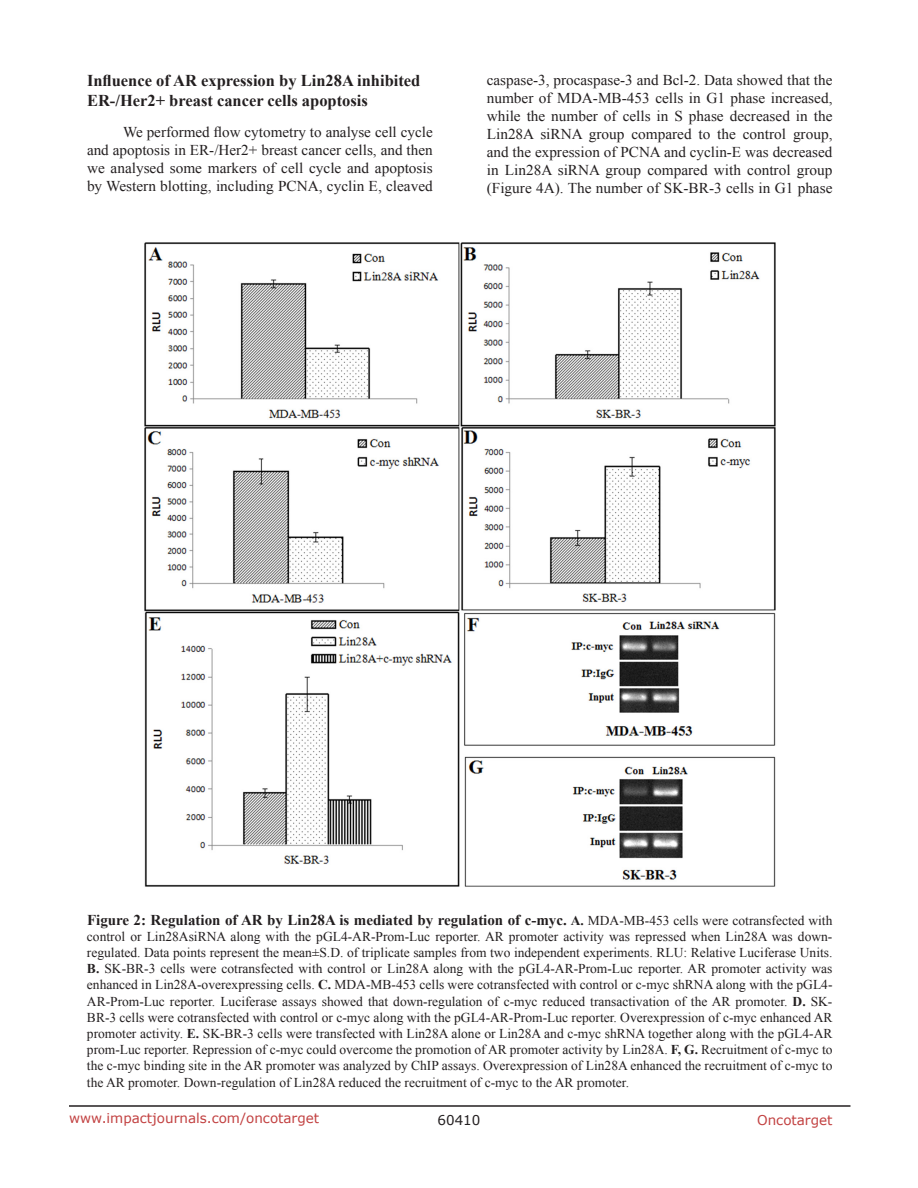
<style>
.page{position:relative;width:918px;height:1188px;background:#fff}
.page>*{position:absolute;margin:0;border:0;box-sizing:border-box;transform-origin:0 0}
.t1{font:700 16.5px/19.8px "Times New Roman";color:#231f20}
.t2{font:15px/18px "Times New Roman";color:#231f20;text-align:justify}
.t3{font:700 15px "Times New Roman";color:#231f20}
.t4{font:13.5px/16.2px "Times New Roman";color:#231f20;text-align:justify}
.t5{font:13.5px "Verdana";color:#c24141}
.t6{font:13.5px "Verdana";color:#231f20}
.s1{font-size:13.5px}
.s2{font-weight:400;font-size:13.5px}
.s3{font-weight:700}
</style>
<div class="page">
<hr style="left:69px;top:1105px;width:781px;height:2px;background:#231f20">
<img style="left:144px;top:242px;width:632px;height:645px">
<p class="t1" style="left:87px;top:70px;width:335px">Influence of AR expression by Lin28A inhibited<br>ER-/Her2+ breast cancer cells apoptosis</p>
<p class="t2" style="left:87px;top:123px;width:347px;text-indent:36px">We performed flow cytometry to analyse cell cycle and apoptosis in ER-/Her2+ breast cancer cells, and then we analysed some markers of cell cycle and apoptosis by Western blotting, including PCNA, cyclin E, cleaved</p>
<p class="t2" style="left:487px;top:71px;width:347px">caspase-3, procaspase-3 and Bcl-2. Data showed that the number of MDA-MB-453 cells in G1 phase increased, while the number of cells in S phase decreased in the Lin28A siRNA group compared to the control group, and the expression of PCNA and cyclin-E was decreased in Lin28A siRNA group compared with control group (Figure 4A). The number of SK-BR-3 cells in G1 phase</p>
<p class="t3" style="left:87px;top:909px;width:747px">Figure 2: Regulation of AR by Lin28A is mediated by regulation of c-myc. <span class="s1">A.</span> <span class="s2">MDA-MB-453 cells were cotransfected with</span></p>
<p class="t4" style="left:87px;top:928px;width:747px">control or Lin28AsiRNA along with the pGL4-AR-Prom-Luc reporter. AR promoter activity was repressed when Lin28A was down&shy;regulated. Data points represent the mean±S.D. of triplicate samples from two independent experiments. RLU: Relative Luciferase Units.<br><span class="s3">B.</span> SK-BR-3 cells were cotransfected with control or Lin28A along with the pGL4-AR-Prom-Luc reporter. AR promoter activity was enhanced in Lin28A-overexpressing cells. <span class="s3">C.</span> MDA-MB-453 cells were cotransfected with control or c-myc shRNA along with the pGL4- AR-Prom-Luc reporter. Luciferase assays showed that down-regulation of c-myc reduced transactivation of the AR promoter. <span class="s3">D.</span> SK-BR-3 cells were cotransfected with control or c-myc along with the pGL4-AR-Prom-Luc reporter. Overexpression of c-myc enhanced AR promoter activity. <span class="s3">E.</span> SK-BR-3 cells were transfected with Lin28A alone or Lin28A and c-myc shRNA together along with the pGL4-AR prom-Luc reporter. Repression of c-myc could overcome the promotion of AR promoter activity by Lin28A. <span class="s3">F, G.</span> Recruitment of c-myc to the c-myc binding site in the AR promoter was analyzed by ChIP assays. Overexpression of Lin28A enhanced the recruitment of c-myc to the AR promoter. Down-regulation of Lin28A reduced the recruitment of c-myc to the AR promoter.</p>
<p class="t5" style="left:69px;top:1109px;width:252px">www.impactjournals.com/oncotarget</p>
<p class="t6" style="left:438px;top:1111px;width:44px">60410</p>
<p class="t5" style="left:757px;top:1111px;width:77px">Oncotarget</p>
</div>
